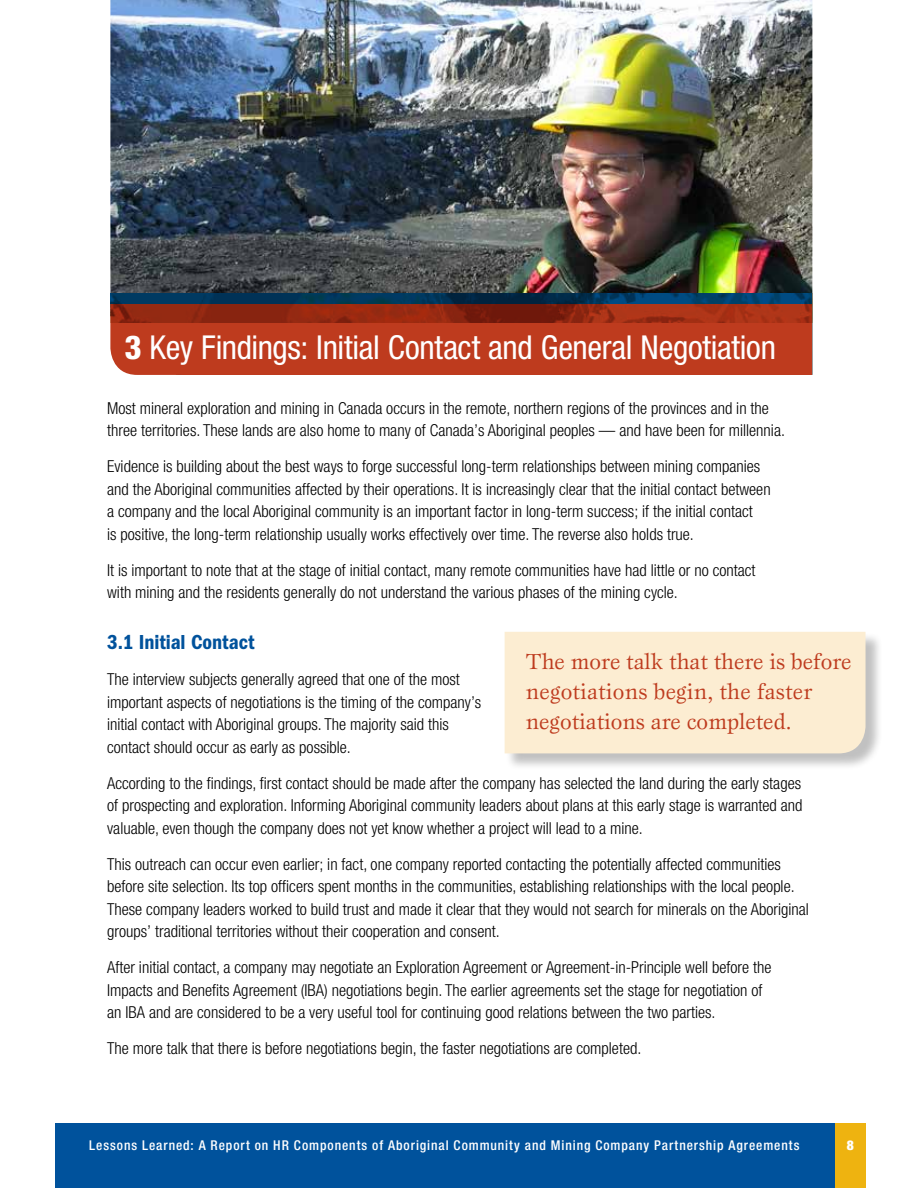
<style>
.page{position:relative;width:918px;height:1188px;background:#fff}
.page>*{position:absolute;margin:0;border:0;box-sizing:border-box;transform-origin:0 0}
.t1{font:condensed 33px "Helvetica Neue LT Pro";letter-spacing:-.01em;color:#fff}
.t2{font:22.5px/30px "Esprit";color:#be3b1e}
.t3{font:21px "ITC Franklin Gothic Std Dm Cd";color:#00529c}
.t4{font:300 condensed 16.5px/22.5px "Helvetica Neue LT Pro";color:#000}
.t5{font:500 condensed 13.5px "Helvetica Neue LT Pro";letter-spacing:.07em;color:#fff}
.t6{font:900 condensed 13.5px "Helvetica Neue LT Pro";color:#fff}
.s1{font-weight:800}
</style>
<div class="page">
<div style="left:56px;top:1123px;width:799px;height:65px;background:#00529c"></div>
<div style="left:835px;top:1123px;width:31px;height:65px;background:#eeb310"></div>
<img style="left:110px;top:0;width:702px;height:293px">
<div style="left:183px;top:296px;width:629px;height:79px;background:#be3b1e"></div>
<svg style="left:110px;top:322px;width:77px;height:53px;background:#bf4227"></svg>
<img style="left:110px;top:293px;width:702px;height:29px">
<div style="left:505px;top:633px;width:378px;height:138px;background:#000;opacity:.25"></div>
<div style="left:505px;top:632px;width:361px;height:121px;background:#fcedd2"></div>
<h1 class="t1" style="left:125px;top:328px;width:653px"><span class="s1">3</span> Key Findings: Initial Contact and General Negotiation</h1>
<p class="t4" style="left:107px;top:397px;width:679px">Most mineral exploration and mining in Canada occurs in the remote, northern regions of the provinces and in the three territories. These lands are also home to many of Canada’s Aboriginal peoples — and have been for millennia.</p>
<p class="t4" style="left:107px;top:455px;width:665px">Evidence is building about the best ways to forge successful long-term relationships between mining companies and the Aboriginal communities affected by their operations. It is increasingly clear that the initial contact between a company and the local Aboriginal community is an important factor in long-term success; if the initial contact<br>is positive, the long-term relationship usually works effectively over time. The reverse also holds true.</p>
<p class="t4" style="left:107px;top:559px;width:650px">It is important to note that at the stage of initial contact, many remote communities have had little or no contact with mining and the residents generally do not understand the various phases of the mining cycle.</p>
<p class="t3" style="left:107px;top:630px;width:149px">3.1 Initial Contact</p>
<p class="t4" style="left:107px;top:668px;width:376px">The interview subjects generally agreed that one of the most important aspects of negotiations is the timing of the company’s initial contact with Aboriginal groups. The majority said this contact should occur as early as possible.</p>
<p class="t4" style="left:107px;top:772px;width:697px;text-align:justify">According to the findings, first contact should be made after the company has selected the land during the early stages of prospecting and exploration. Informing Aboriginal community leaders about plans at this early stage is warranted and valuable, even though the company does not yet know whether a project will lead to a mine.</p>
<p class="t4" style="left:107px;top:853px;width:703px">This outreach can occur even earlier; in fact, one company reported contacting the potentially affected communities before site selection. Its top officers spent months in the communities, establishing relationships with the local people.<br>These company leaders worked to build trust and made it clear that they would not search for minerals on the Aboriginal groups’ traditional territories without their cooperation and consent.</p>
<p class="t4" style="left:107px;top:956px;width:666px">After initial contact, a company may negotiate an Exploration Agreement or Agreement-in-Principle well before the<br>Impacts and Benefits Agreement (IBA) negotiations begin. The earlier agreements set the stage for negotiation of an IBA and are considered to be a very useful tool for continuing good relations between the two parties.</p>
<p class="t4" style="left:107px;top:1037px;width:536px">The more talk that there is before negotiations begin, the faster negotiations are completed.</p>
<h2 class="t2" style="left:526px;top:646px;width:327px">The more talk that there is before negotiations begin, the faster negotiations are completed.</h2>
<p class="t5" style="left:89px;top:1138px;width:712px">Lessons Learned: A Report on HR Components of Aboriginal Community and Mining Company Partnership Agreements</p>
<p class="t6" style="left:847px;top:1138px;width:9px">8</p>
</div>
